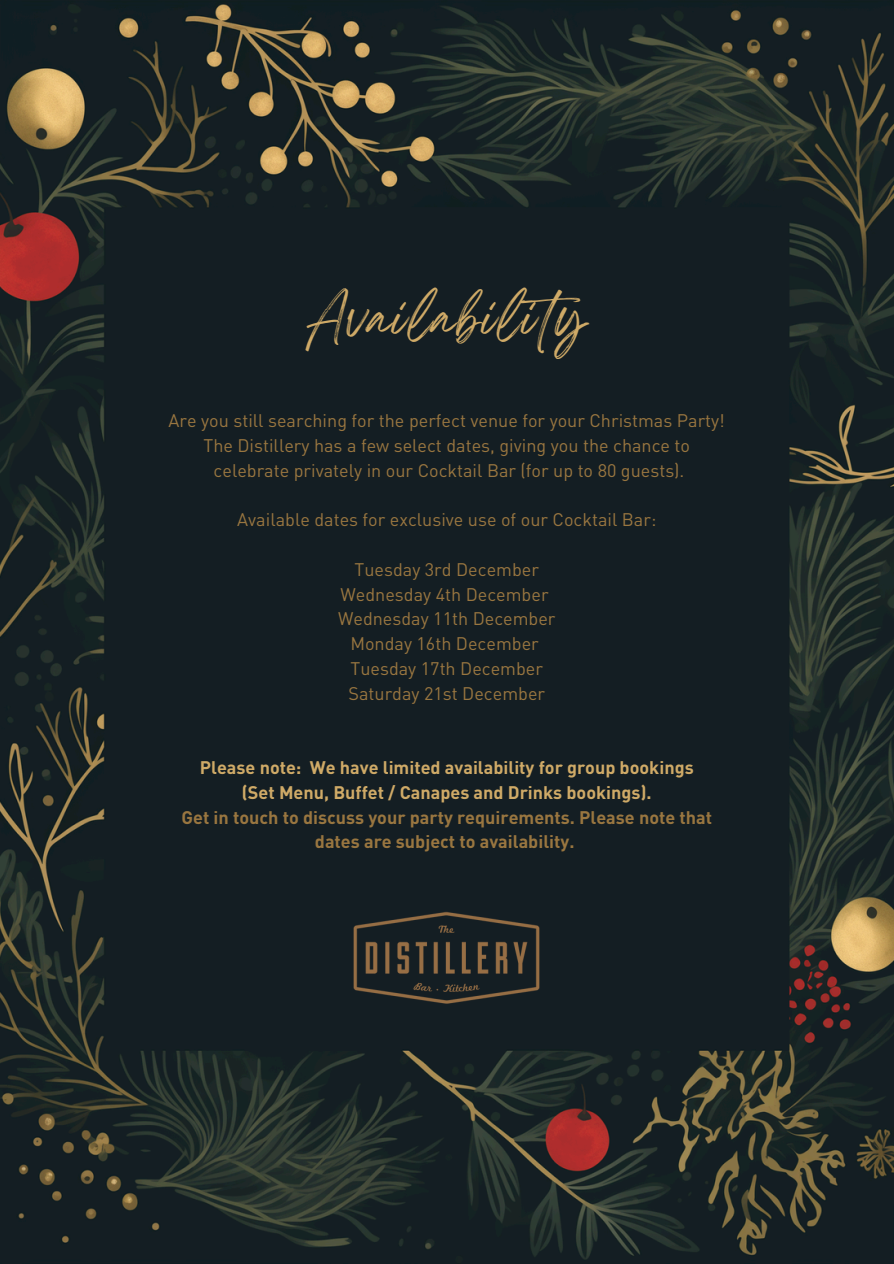
<style>
.page{position:relative;width:894px;height:1264px;background:#fff}
.page>*{position:absolute;margin:0;border:0;box-sizing:border-box;transform-origin:0 0}
.t1{font:42.9px "Breathing";letter-spacing:.05em;color:#cfaa67}
.t2{font:18px "DIN Arabic";color:#997640}
.t3{font:700 18px/24.8px "DIN Arabic";color:#cfaa67;text-align:center}
.s1{color:#997640}
</style>
<div class="page">
<img style="left:0;top:0;width:893px;height:1263px">
<img style="left:352px;top:910px;width:188px;height:95px">
<h1 class="t1" style="left:306px;top:304px;width:295px">Availability</h1>
<p class="t2" style="left:168px;top:413px;width:557px">Are you still searching for the perfect venue for your Christmas Party!</p>
<p class="t2" style="left:203px;top:438px;width:488px">The Distillery has a few select dates, giving you the chance to</p>
<p class="t2" style="left:213px;top:463px;width:472px">celebrate privately in our Cocktail Bar (for up to 80 guests).</p>
<p class="t2" style="left:237px;top:512px;width:420px">Available dates for exclusive use of our Cocktail Bar:</p>
<p class="t2" style="left:354px;top:562px;width:186px">Tuesday 3rd December</p>
<p class="t2" style="left:340px;top:587px;width:209px">Wednesday 4th December</p>
<p class="t2" style="left:338px;top:611px;width:219px">Wednesday 11th December</p>
<p class="t2" style="left:350px;top:636px;width:190px">Monday 16th December</p>
<p class="t2" style="left:350px;top:661px;width:194px">Tuesday 17th December</p>
<h2 class="t2" style="left:348px;top:686px;width:198px">Saturday 21st December</h2>
<p class="t3" style="left:181px;top:756px;width:532px">Please note: We have limited availability for group bookings (Set Menu, Buffet / Canapes and Drinks bookings).<br><span class="s1">Get in touch to discuss your party requirements. Please note that dates are subject to availability.</span></p>
</div>
